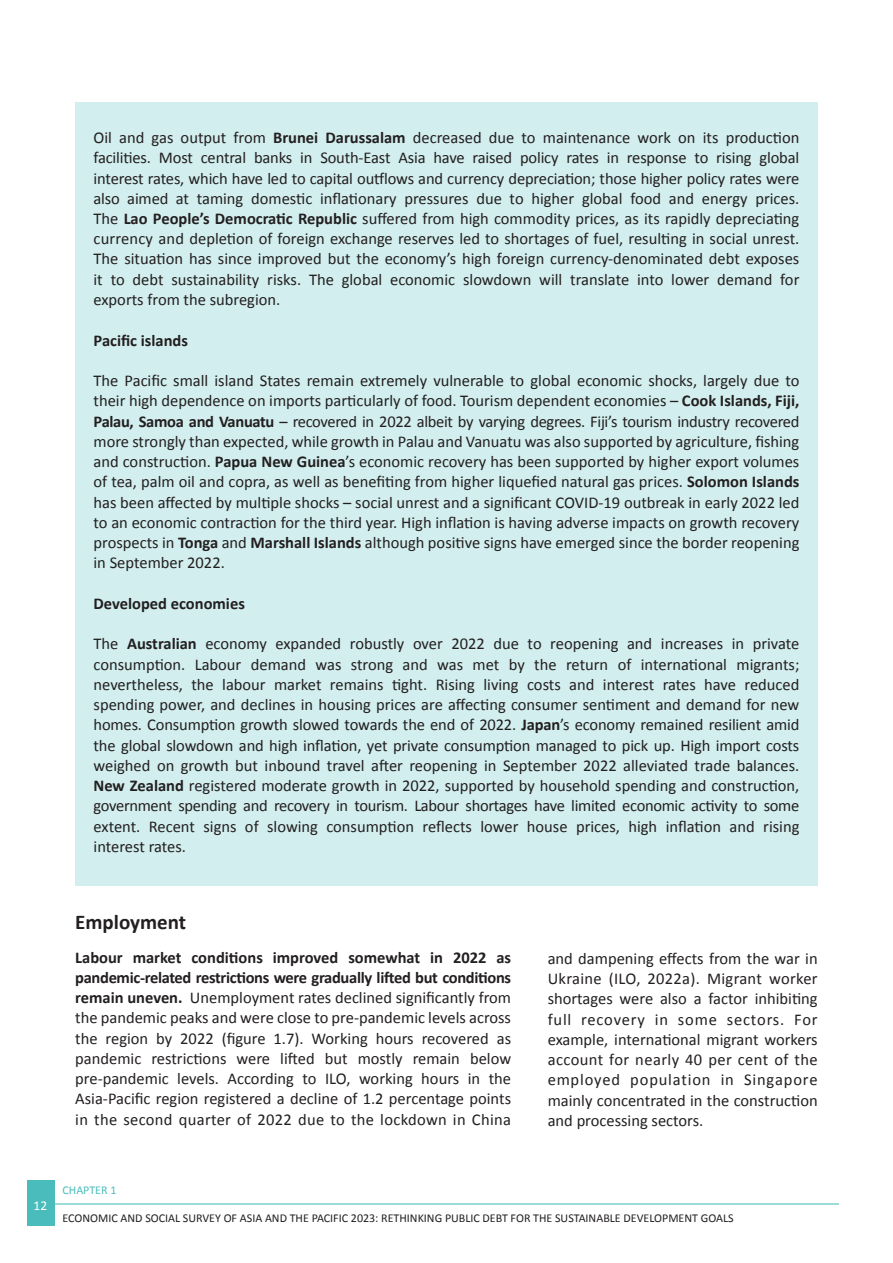
<style>
.page{position:relative;width:893px;height:1263px;background:#fff}
.page>*{position:absolute;margin:0;border:0;box-sizing:border-box;transform-origin:0 0}
.t1{font:700 21px "Calibri";color:#231f20}
.t2{font:16.5px/20.2px "Calibri";color:#231f20;text-align:justify}
.t3{font:700 16.5px "Calibri";color:#231f20}
.t4{font:13.5px "Calibri";color:#fff}
.t5{font:12px "Calibri";color:#231f20}
.t6{font:12px "Calibri";color:#4bbcbc}
.s1{font-weight:700}
</style>
<div class="page">
<hr style="left:54px;top:1203px;width:785px;height:1px;background:#4bbcbc">
<div style="left:27px;top:1181px;width:27px;height:45px;background:#4bbcbc"></div>
<div style="left:75px;top:102px;width:743px;height:783px;background:#d2eeee"></div>
<p class="t2" style="left:94px;top:127px;width:707px">Oil and gas output from <span class="s1">Brunei Darussalam</span> decreased due to maintenance work on its production facilities. Most central banks in South-East Asia have raised policy rates in response to rising global interest rates, which have led to capital outflows and currency depreciation; those higher policy rates were also aimed at taming domestic inflationary pressures due to higher global food and energy prices.<br>The <span class="s1">Lao People’s Democratic Republic</span> suffered from high commodity prices, as its rapidly depreciating currency and depletion of foreign exchange reserves led to shortages of fuel, resulting in social unrest.<br>The situation has since improved but the economy’s high foreign currency-denominated debt exposes it to debt sustainability risks. The global economic slowdown will translate into lower demand for exports from the subregion.</p>
<p class="t3" style="left:94px;top:328px;width:96px">Pacific islands</p>
<p class="t2" style="left:94px;top:370px;width:707px">The Pacific small island States remain extremely vulnerable to global economic shocks, largely due to their high dependence on imports particularly of food. Tourism dependent economies – <span class="s1">Cook Islands, Fiji, Palau, Samoa and Vanuatu</span> – recovered in 2022 albeit by varying degrees. Fiji’s tourism industry recovered more strongly than expected, while growth in Palau and Vanuatu was also supported by agriculture, fishing and construction. <span class="s1">Papua New Guinea</span>’s economic recovery has been supported by higher export volumes of tea, palm oil and copra, as well as benefiting from higher liquefied natural gas prices. <span class="s1">Solomon Islands </span>has been affected by multiple shocks – social unrest and a significant COVID-19 outbreak in early 2022 led to an economic contraction for the third year. High inflation is having adverse impacts on growth recovery prospects in <span class="s1">Tonga</span> and <span class="s1">Marshall Islands</span> although positive signs have emerged since the border reopening in September 2022.</p>
<p class="t3" style="left:94px;top:592px;width:153px">Developed economies</p>
<p class="t2" style="left:94px;top:633px;width:707px">The <span class="s1">Australian</span> economy expanded robustly over 2022 due to reopening and increases in private consumption. Labour demand was strong and was met by the return of international migrants; nevertheless, the labour market remains tight. Rising living costs and interest rates have reduced spending power, and declines in housing prices are affecting consumer sentiment and demand for new homes. Consumption growth slowed towards the end of 2022. <span class="s1">Japan</span>’s economy remained resilient amid the global slowdown and high inflation, yet private consumption managed to pick up. High import costs weighed on growth but inbound travel after reopening in September 2022 alleviated trade balances.<br><span class="s1">New Zealand</span> registered moderate growth in 2022, supported by household spending and construction, government spending and recovery in tourism. Labour shortages have limited economic activity to some extent. Recent signs of slowing consumption reflects lower house prices, high inflation and rising interest rates.</p>
<p class="t1" style="left:75px;top:907px;width:112px">Employment</p>
<p class="t2" style="left:75px;top:946px;width:437px"><span class="s1">Labour market conditions improved somewhat in 2022 as pandemic-related restrictions were gradually lifted but conditions remain uneven.</span> Unemployment rates declined significantly from the pandemic peaks and were close to pre-pandemic levels across the region by 2022 (figure 1.7). Working hours recovered as pandemic restrictions were lifted but mostly remain below pre-pandemic levels. According to ILO, working hours in the Asia-Pacific region registered a decline of 1.2 percentage points in the second quarter of 2022 due to the lockdown in China</p>
<p class="t2" style="left:548px;top:947px;width:272px">and dampening effects from the war in Ukraine (ILO, 2022a). Migrant worker shortages were also a factor inhibiting full recovery in some sectors. For example, international migrant workers account for nearly 40 per cent of the employed population in Singapore mainly concentrated in the construction and processing sectors.</p>
<p class="t4" style="left:34px;top:1197px;width:15px">12</p>
<p class="t6" style="left:63px;top:1183px;width:55px">CHAPTER 1</p>
<p class="t5" style="left:63px;top:1210px;width:673px">ECONOMIC AND SOCIAL SURVEY OF ASIA AND THE PACIFIC 2023: RETHINKING PUBLIC DEBT FOR THE SUSTAINABLE DEVELOPMENT GOALS</p>
</div>
